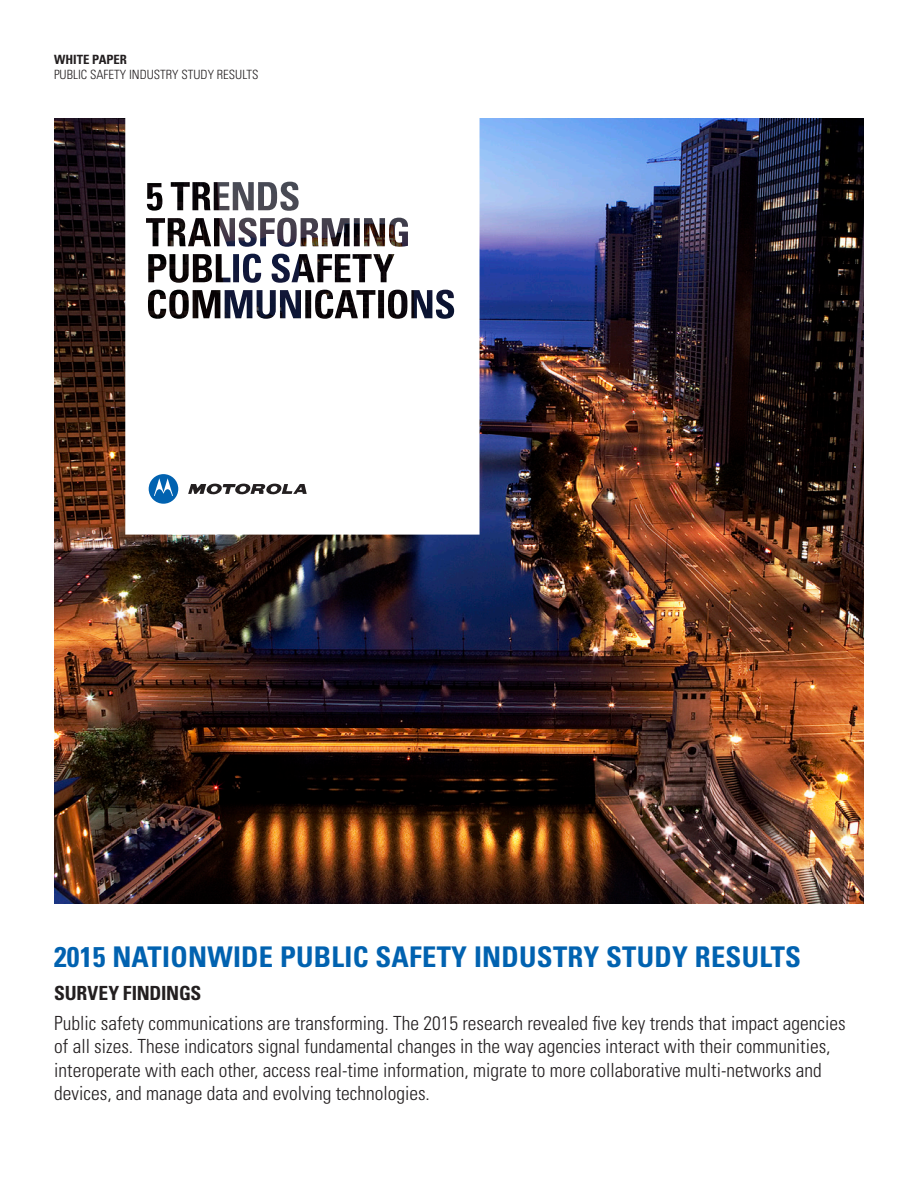
<style>
.page{position:relative;width:918px;height:1188px;background:#fff}
.page>*{position:absolute;margin:0;border:0;box-sizing:border-box;transform-origin:0 0}
.t1{font:700 condensed 28.5px "Univers";letter-spacing:.01em;color:#0162b0}
.t2{font:300 condensed 19.5px/23.2px "Univers";color:#231f20}
.t3{font:700 condensed 19.5px "Univers";letter-spacing:-.015em;color:#231f20}
.t4{font:300 condensed 12.75px "Univers";color:#231f20}
.t5{font:700 condensed 12.75px "Univers";color:#231f20}
</style>
<div class="page">
<img style="left:54px;top:119px;width:810px;height:784px">
<svg style="left:125px;top:118px;width:355px;height:417px"></svg>
<svg style="left:188px;top:484px;width:119px;height:11px"></svg>
<svg style="left:149px;top:474px;width:29px;height:30px"></svg>
<p class="t5" style="left:54px;top:52px;width:75px">WHITE PAPER</p>
<p class="t4" style="left:54px;top:67px;width:206px">PUBLIC SAFETY INDUSTRY STUDY RESULTS</p>
<p class="t1" style="left:54px;top:939px;width:749px">2015 NATIONWIDE PUBLIC SAFETY INDUSTRY STUDY RESULTS</p>
<p class="t3" style="left:54px;top:981px;width:149px">SURVEY FINDINGS</p>
<p class="t2" style="left:54px;top:1012px;width:793px">Public safety communications are transforming. The 2015 research revealed five key trends that impact agencies of all sizes. These indicators signal fundamental changes in the way agencies interact with their communities, interoperate with each other, access real-time information, migrate to more collaborative multi-networks and devices, and manage data and evolving technologies.</p>
</div>
